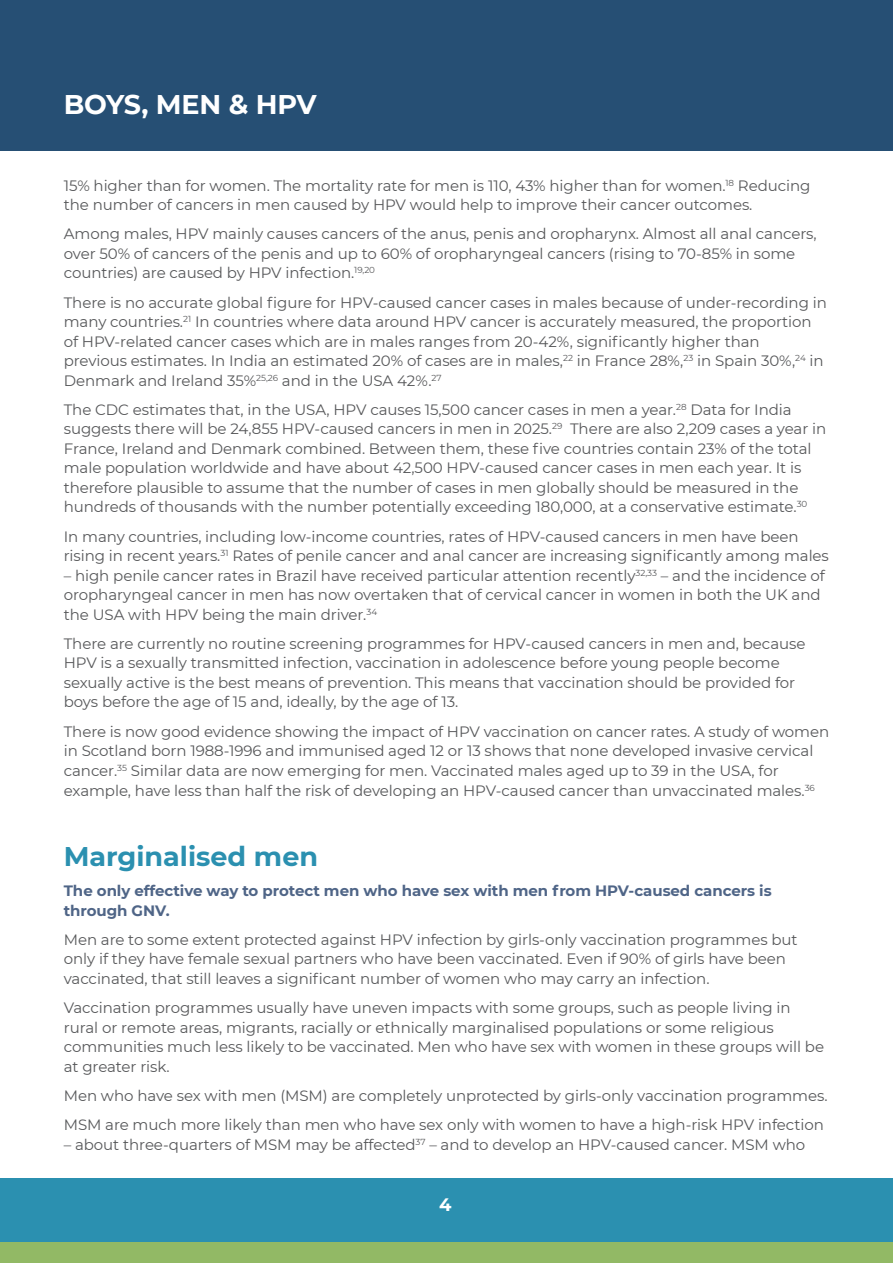
<style>
.page{position:relative;width:893px;height:1263px;background:#fff}
.page>*{position:absolute;margin:0;border:0;box-sizing:border-box;transform-origin:0 0}
.t1{font:700 27px "Montserrat";color:#2b90b0}
.t2{font:700 27px "Montserrat";letter-spacing:-.005em;color:#fff}
.t3{font:700 18px "Montserrat";color:#fff}
.t4{font:15px/19.5px "Montserrat";letter-spacing:-.005em;color:#57585a}
.t5{font:700 15px/19.5px "Montserrat";letter-spacing:-.005em;color:#4f6587}
</style>
<div class="page">
<div style="left:0;top:0;width:893px;height:150px;background:#264f74"></div>
<div style="left:0;top:1208px;width:893px;height:55px;background:#92b965"></div>
<div style="left:0;top:1178px;width:893px;height:64px;background:#2b90b0"></div>
<h1 class="t2" style="left:64px;top:85px;width:254px">BOYS, MEN &amp; HPV</h1>
<p class="t4" style="left:64px;top:175px;width:748px">15% higher than for women. The mortality rate for men is 110, 43% higher than for women.<sup>18</sup> Reducing the number of cancers in men caused by HPV would help to improve their cancer outcomes.</p>
<p class="t4" style="left:64px;top:224px;width:754px">Among males, HPV mainly causes cancers of the anus, penis and oropharynx. Almost all anal cancers, over 50% of cancers of the penis and up to 60% of oropharyngeal cancers (rising to 70-85% in some countries) are caused by HPV infection.<sup>19,20</sup></p>
<p class="t4" style="left:64px;top:292px;width:765px">There is no accurate global figure for HPV-caused cancer cases in males because of under-recording in many countries.<sup>21</sup> In countries where data around HPV cancer is accurately measured, the proportion of HPV-related cancer cases which are in males ranges from 20-42%, significantly higher than<br>previous estimates. In India an estimated 20% of cases are in males,<sup>22</sup> in France 28%,<sup>23</sup> in Spain 30%,<sup>24</sup> in Denmark and Ireland 35%<sup>25,26</sup> and in the USA 42%.<sup>27</sup></p>
<p class="t4" style="left:64px;top:399px;width:764px">The CDC estimates that, in the USA, HPV causes 15,500 cancer cases in men a year.<sup>28</sup> Data for India suggests there will be 24,855 HPV-caused cancers in men in 2025.<sup>29</sup> There are also 2,209 cases a year in France, Ireland and Denmark combined. Between them, these five countries contain 23% of the total male population worldwide and have about 42,500 HPV-caused cancer cases in men each year. It is therefore plausible to assume that the number of cases in men globally should be measured in the hundreds of thousands with the number potentially exceeding 180,000, at a conservative estimate.<sup>30</sup></p>
<p class="t4" style="left:64px;top:526px;width:767px">In many countries, including low-income countries, rates of HPV-caused cancers in men have been rising in recent years.<sup>31</sup> Rates of penile cancer and anal cancer are increasing significantly among males</p>
<p class="t4" style="left:64px;top:565px;width:763px">– high penile cancer rates in Brazil have received particular attention recently<sup>32,33</sup> – and the incidence of oropharyngeal cancer in men has now overtaken that of cervical cancer in women in both the UK and the USA with HPV being the main driver.<sup>34</sup></p>
<p class="t4" style="left:64px;top:633px;width:743px">There are currently no routine screening programmes for HPV-caused cancers in men and, because HPV is a sexually transmitted infection, vaccination in adolescence before young people become sexually active is the best means of prevention. This means that vaccination should be provided for boys before the age of 15 and, ideally, by the age of 13.</p>
<p class="t4" style="left:64px;top:721px;width:767px">There is now good evidence showing the impact of HPV vaccination on cancer rates. A study of women in Scotland born 1988-1996 and immunised aged 12 or 13 shows that none developed invasive cervical cancer.<sup>35</sup> Similar data are now emerging for men. Vaccinated males aged up to 39 in the USA, for example, have less than half the risk of developing an HPV-caused cancer than unvaccinated males.<sup>36</sup></p>
<h1 class="t1" style="left:64px;top:837px;width:256px">Marginalised men</h1>
<p class="t5" style="left:64px;top:880px;width:709px">The only effective way to protect men who have sex with men from HPV-caused cancers is through GNV.</p>
<p class="t4" style="left:64px;top:929px;width:735px">Men are to some extent protected against HPV infection by girls-only vaccination programmes but only if they have female sexual partners who have been vaccinated. Even if 90% of girls have been vaccinated, that still leaves a significant number of women who may carry an infection.</p>
<p class="t4" style="left:64px;top:997px;width:762px">Vaccination programmes usually have uneven impacts with some groups, such as people living in rural or remote areas, migrants, racially or ethnically marginalised populations or some religious communities much less likely to be vaccinated. Men who have sex with women in these groups will be at greater risk.</p>
<p class="t4" style="left:64px;top:1080px;width:765px;line-height:29.2px">Men who have sex with men (MSM) are completely unprotected by girls-only vaccination programmes.<br>MSM are much more likely than men who have sex only with women to have a high-risk HPV infection</p>
<p class="t4" style="left:64px;top:1134px;width:743px">– about three-quarters of MSM may be affected<sup>37</sup> – and to develop an HPV-caused cancer. MSM who</p>
<p class="t3" style="left:439px;top:1192px;width:14px">4</p>
</div>
